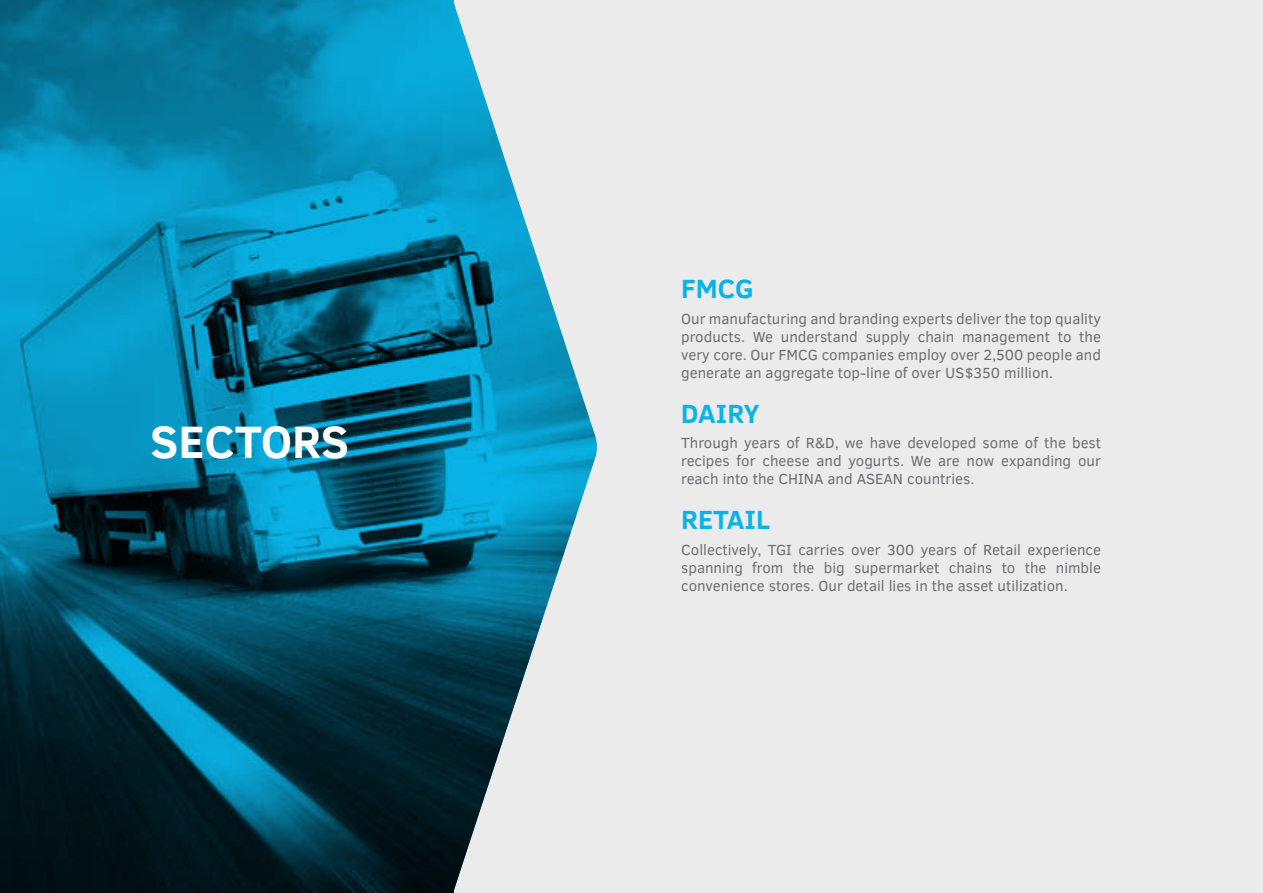
<style>
.page{position:relative;width:1263px;height:893px;background:#ebebec}
.page>*{position:absolute;margin:0;border:0;box-sizing:border-box;transform-origin:0 0}
.t1{font:700 46.5px "Clear Sans";color:#fff}
.t2{font:700 27px "Clear Sans";color:#0ab3e7}
.t3{font:15px/18px "Clear Sans";color:#6d6e71;text-align:justify}
</style>
<div class="page">
<svg style="left:0;top:0;width:597px;height:893px;background:#207691"></svg>
<h1 class="t1" style="left:151px;top:408px;width:200px">SECTORS</h1>
<h2 class="t2" style="left:681px;top:269px;width:74px">FMCG</h2>
<p class="t3" style="left:681px;top:309px;width:421px">Our manufacturing and branding experts deliver the top quality products. We understand supply chain management to the very core. Our FMCG companies employ over 2,500 people and generate an aggregate top-line of over US$350 million.</p>
<h2 class="t2" style="left:681px;top:394px;width:80px">DAIRY</h2>
<p class="t3" style="left:681px;top:434px;width:421px">Through years of R&amp;D, we have developed some of the best recipes for cheese and yogurts. We are now expanding our reach into the CHINA and ASEAN countries.</p>
<h2 class="t2" style="left:681px;top:500px;width:90px">RETAIL</h2>
<p class="t3" style="left:681px;top:541px;width:421px">Collectively, TGI carries over 300 years of Retail experience spanning from the big supermarket chains to the nimble convenience stores. Our detail lies in the asset utilization.</p>
</div>
